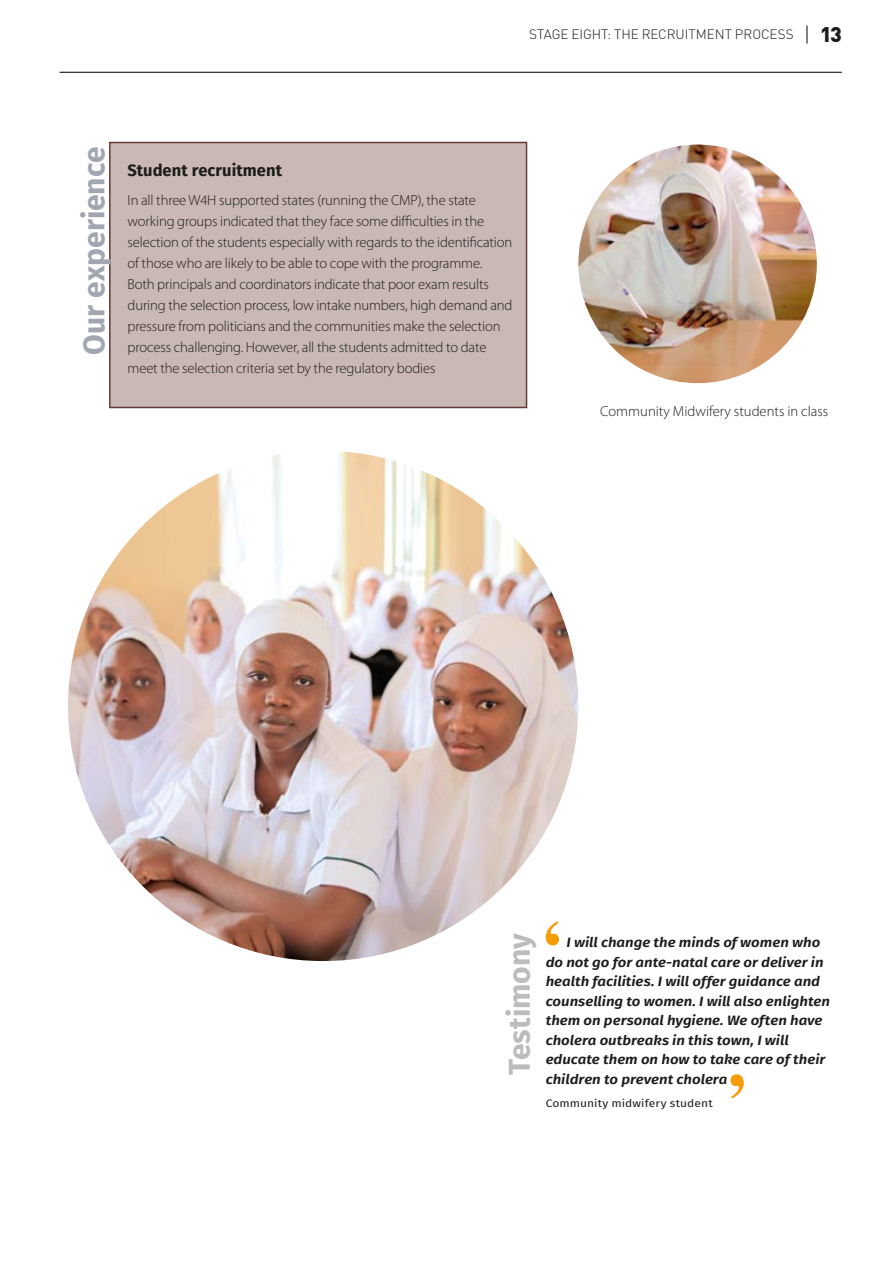
<style>
.page{position:relative;width:893px;height:1263px;background:#fff}
.page>*{position:absolute;margin:0;border:0;box-sizing:border-box;transform-origin:0 0}
.t1{font:700 30px "Fira Sans";letter-spacing:-.005em;color:#a2a6b0}
.t2{font:700 30px "Fira Sans";letter-spacing:-.005em;color:#bcbcbc}
.t3{font:700 16.5px "Fira Sans";letter-spacing:.005em;color:#1d1d1b}
.t4{font:300 14.7px/21px "Myriad Pro";letter-spacing:-.01em;color:#1d1d1b}
.t5{font:italic 600 13.5px/19.5px "Fira Sans";color:#1d1d1b;scale:1.11 1}
.t6{font:300 13.5px "DIN Pro";letter-spacing:-.005em;color:#1d1d1b}
.t7{font:10.8px "Fira Sans";letter-spacing:.005em;color:#1d1d1b;scale:1.11 1}
.s1{font-size:21px}
.s2{font-weight:900;font-size:21px}
</style>
<div class="page">
<hr style="left:60px;top:72px;width:782px;height:1px;background:#1d1d1b">
<img style="left:68px;top:451px;width:510px;height:510px;border-radius:255px">
<svg style="left:546px;top:921px;width:13px;height:24px"></svg>
<svg style="left:730px;top:1074px;width:14px;height:24px"></svg>
<img style="left:578px;top:145px;width:239px;height:238px;border-radius:119px">
<div style="left:110px;top:142px;width:416px;height:265px;background:#c9b8b4"></div>
<div style="left:109px;top:142px;width:418px;height:266px;border:2px solid #643b36"></div>
<p class="t6" style="left:529px;top:25px;width:9px">STAG</p>
<p class="t6" style="left:561px;top:25px;width:27px">E EIGHT</p>
<p class="t6" style="left:607px;top:25px;width:60px">: TH E RECRUITM</p>
<p class="t6" style="left:707px;top:25px;width:38px">ENT PROC</p>
<p class="t6" style="left:770px;top:25px;width:74px">ESS <span class="s1">|</span> <span class="s2">13</span></p>
<h1 class="t1" style="left:69px;top:355px;width:209px;rotate:-90deg">Our experience</h1>
<p class="t3" style="left:128px;top:156px;width:156px">Student recruitment</p>
<p class="t4" style="left:128px;top:190px;width:386px">In all three W4H supported states (running the CMP), the state working groups indicated that they face some difficulties in the selection of the students especially with regards to the identification of those who are likely to be able to cope with the programme.<br>Both principals and coordinators indicate that poor exam results during the selection process, low intake numbers, high demand and pressure from politicians and the communities make the selection process challenging. However, all the students admitted to date meet the selection criteria set by the regulatory bodies</p>
<p class="t4" style="left:600px;top:401px;width:230px">Community Midwifery students in class</p>
<h1 class="t2" style="left:494px;top:1074px;width:143px;rotate:-90deg">Testimony</h1>
<p class="t5" style="left:546px;top:932px;width:258px;text-indent:21px">I will change the minds of women who do not go for ante-natal care or deliver in health facilities. I will offer guidance and counselling to women. I will also enlighten them on personal hygiene. We often have cholera outbreaks in this town, I will educate them on how to take care of their children to prevent cholera</p>
<p class="t7" style="left:546px;top:1095px;width:152px">Community midwifery student</p>
</div>
